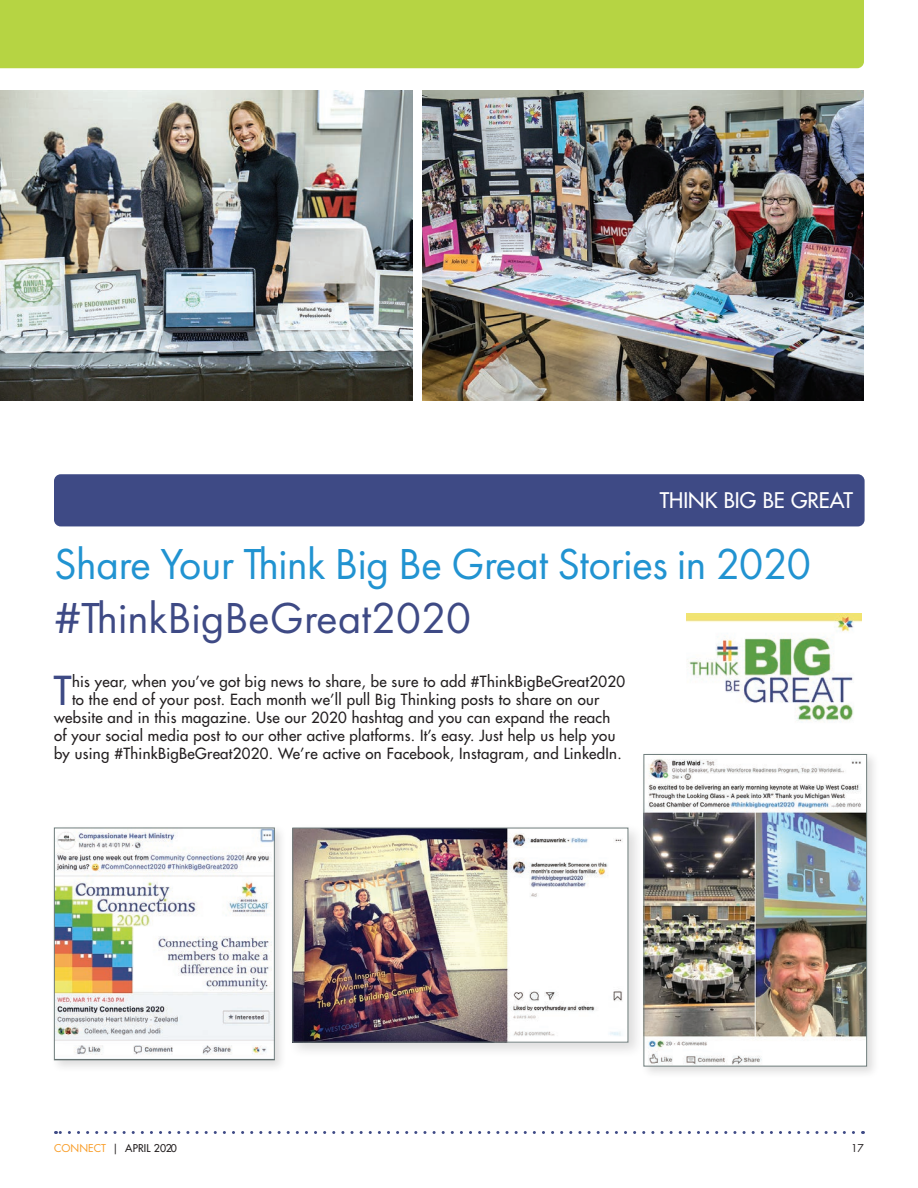
<style>
.page{position:relative;width:918px;height:1188px;background:#fff}
.page>*{position:absolute;margin:0;border:0;box-sizing:border-box;transform-origin:0 0}
.t1{font:45px "Futura PT";letter-spacing:-.01em;color:#2193d1}
.t2{font:45px "Futura PT";color:#3e4a85}
.t3{font:38.85px "Futura";color:#3e4a85}
.t4{font:21px "Futura";letter-spacing:-.005em;color:#fff}
.t5{font:15px "Futura";letter-spacing:.02em;color:#231f20}
.t6{font:10.5px "Futura";letter-spacing:.02em;color:#231f20}
.t7{font:10.5px "Futura";color:#231f20}
.s1{color:#f89b24}
.s2{font-style:inherit}
</style>
<div class="page">
<div style="left:0;top:0;width:864px;height:68px;background:#b6d443"></div>
<svg style="left:56px;top:1131px;width:798px;height:3px"></svg>
<img style="left:423px;top:90px;width:441px;height:310px">
<img style="left:0;top:90px;width:413px;height:310px">
<div style="left:54px;top:474px;width:811px;height:52px;background:#3e4a85;border-radius:7px"></div>
<div style="left:51px;top:824px;width:237px;height:249px;background:#231f20;opacity:.15"></div>
<img style="left:56px;top:830px;width:217px;height:228px">
<div style="left:54px;top:828px;width:221px;height:232px;border:1px solid #6f7d7c"></div>
<div style="left:288px;top:823px;width:356px;height:236px;background:#231f20;opacity:.15"></div>
<img style="left:294px;top:830px;width:332px;height:211px">
<div style="left:292px;top:828px;width:336px;height:215px;border:1px solid #6f7d7c"></div>
<img style="left:686px;top:614px;width:176px;height:107px">
<div style="left:640px;top:751px;width:240px;height:328px;background:#231f20;opacity:.15"></div>
<img style="left:646px;top:756px;width:219px;height:308px">
<div style="left:644px;top:754px;width:223px;height:312px;border:1px solid #6f7d7c"></div>
<h3 class="t4" style="left:660px;top:487px;width:195px">THINK BIG BE GREAT</h3>
<h1 class="t1" style="left:54px;top:537px;width:759px">Share Your Think Big Be Great Stories in 2020</h1>
<h1 class="t2" style="left:54px;top:591px;width:419px">#ThinkBigBeGreat2020</h1>
<h2 class="t3" style="left:54px;top:667px;width:19px">T</h2>
<p class="t5" style="left:72px;top:672px;width:554px">his year, when you’ve got big news to share, be sure to add #ThinkBigBeGreat2020</p>
<p class="t5" style="left:72px;top:690px;width:529px">to the end of your post. Each month we’ll pull Big Thinking posts to share on our</p>
<p class="t5" style="left:54px;top:708px;width:558px">website and in this magazine. Use our 2020 hashtag and you can expand the reach</p>
<p class="t5" style="left:54px;top:726px;width:563px">of your social media post to our other active platforms. It’s easy. Just help us help you</p>
<p class="t5" style="left:54px;top:744px;width:569px">by using #ThinkBigBeGreat2020. We’re active on Facebook, Instagram, and LinkedIn.</p>
<p class="t6" style="left:54px;top:1142px;width:125px"><span class="s1">CONNECT</span> <span class="s2">|</span> APRIL 2020</p>
<p class="t7" style="left:851px;top:1142px;width:14px">17</p>
</div>
